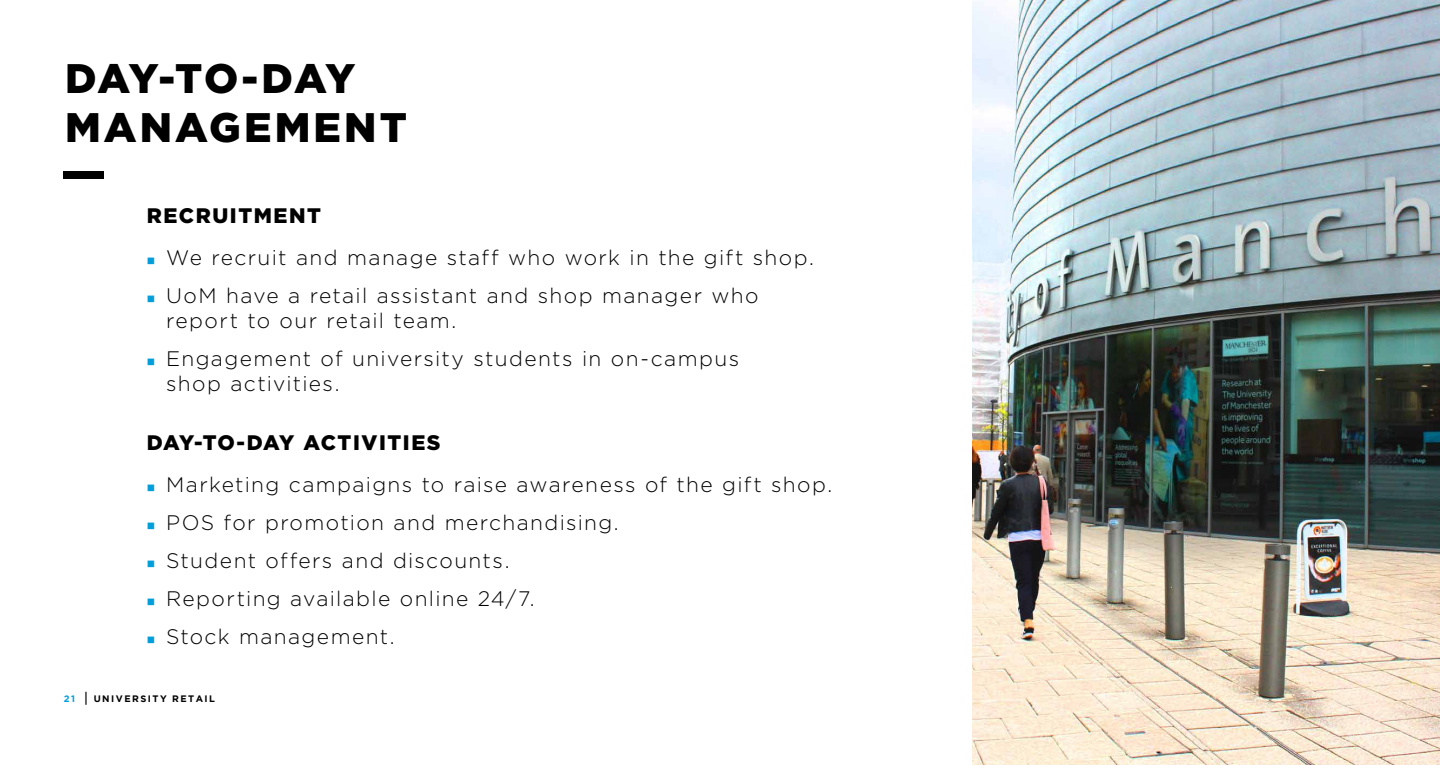
<style>
.page{position:relative;width:1440px;height:765px;background:#fff}
.page>*{position:absolute;margin:0;border:0;box-sizing:border-box;transform-origin:0 0}
.t1{font:900 41.25px/49.5px "Gotham";letter-spacing:.075em;color:#000}
.t2{font:300 21px/38px "Gotham";letter-spacing:.065em;color:#000}
.t3{font:900 21px "Gotham";letter-spacing:.075em;color:#000}
.t4{font:700 9.38px "Gotham";letter-spacing:.16em;color:#000}
.s1{color:#009fdf}
.s2{font-size:14.1px}
</style>
<div class="page">
<div style="left:64px;top:171px;width:40px;height:7px;background:#000"></div>
<img style="left:972px;top:0;width:468px;height:765px">
<h1 class="t1" style="left:65px;top:52px;width:343px">DAY-TO-DAY<br>MANAGEMENT</h1>
<p class="t3" style="left:147px;top:203px;width:176px">RECRUITMENT</p>
<p class="t2" style="left:166px;top:238px;width:649px">We recruit and manage staff who work in the gift shop.<br>UoM have a retail assistant and shop manager who</p>
<p class="t2" style="left:166px;top:301px;width:574px">report to our retail team.<br>Engagement of university students in on-campus</p>
<p class="t2" style="left:166px;top:364px;width:175px">shop activities.</p>
<p class="t3" style="left:147px;top:431px;width:295px">DAY-TO-DAY ACTIVITIES</p>
<p class="t2" style="left:166px;top:465px;width:667px">Marketing campaigns to raise awareness of the gift shop.<br>POS for promotion and merchandising.<br>Student offers and discounts.<br>Reporting available online 24/7.<br>Stock management.</p>
<p class="t4" style="left:64px;top:692px;width:153px"><span class="s1">21</span> <span class="s2">|</span> UNIVERSITY RETAIL</p>
</div>
